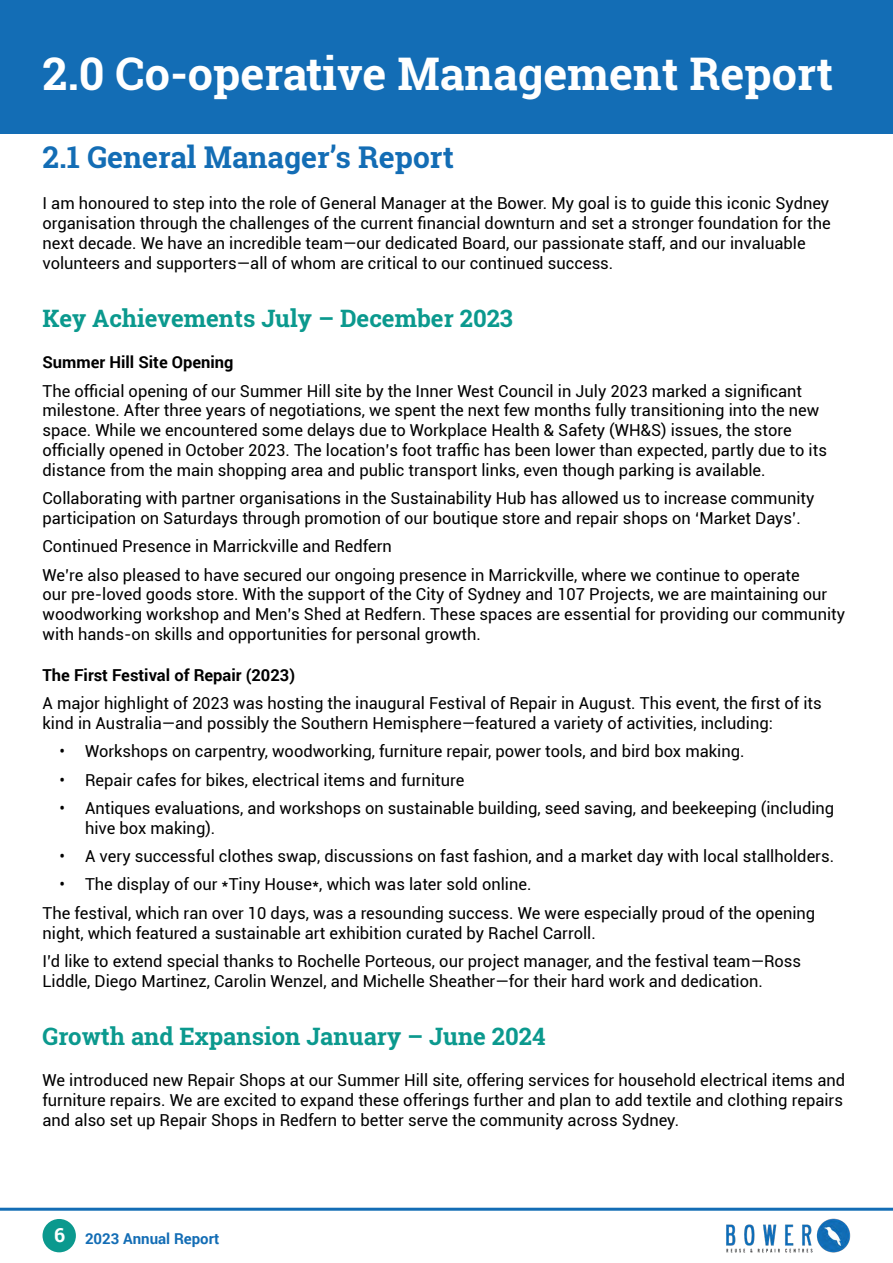
<style>
.page{position:relative;width:893px;height:1263px;background:#fff}
.page>*{position:absolute;margin:0;border:0;box-sizing:border-box;transform-origin:0 0}
.t1{font:700 45px "Roboto Slab";color:#fff}
.t2{font:700 30px "Roboto Slab";color:#136db5}
.t3{font:700 24px "Roboto Slab";color:#0b998e}
.t4{font:16.5px/19.8px "Roboto";color:#000}
.t5{font:700 16.5px "Roboto";color:#000}
.t6{font:700 15px "Roboto";color:#136db5}
.s1{font-size:19.5px;color:#fff}
</style>
<div class="page">
<div style="left:43px;top:1219px;width:33px;height:33px;background:#0b998e;border-radius:50%"></div>
<hr style="left:0;top:1208px;width:893px;height:3px;background:#136db5">
<img style="left:726px;top:1219px;width:124px;height:34px">
<div style="left:0;top:0;width:893px;height:134px;background:#136db5"></div>
<h1 class="t1" style="left:43px;top:43px;width:792px">2.0 Co-operative Management Report</h1>
<h2 class="t2" style="left:43px;top:137px;width:413px">2.1 General Manager’s Report</h2>
<p class="t4" style="left:43px;top:193px;width:790px">I am honoured to step into the role of General Manager at the Bower. My goal is to guide this iconic Sydney organisation through the challenges of the current financial downturn and set a stronger foundation for the next decade. We have an incredible team—our dedicated Board, our passionate staff, and our invaluable volunteers and supporters—all of whom are critical to our continued success.</p>
<h3 class="t3" style="left:43px;top:302px;width:472px">Key Achievements July – December 2023</h3>
<p class="t5" style="left:43px;top:351px;width:193px">Summer Hill Site Opening</p>
<p class="t4" style="left:43px;top:380px;width:786px">The official opening of our Summer Hill site by the Inner West Council in July 2023 marked a significant milestone. After three years of negotiations, we spent the next few months fully transitioning into the new space. While we encountered some delays due to Workplace Health &amp; Safety (WH&amp;S) issues, the store officially opened in October 2023. The location’s foot traffic has been lower than expected, partly due to its distance from the main shopping area and public transport links, even though parking is available.</p>
<p class="t4" style="left:43px;top:488px;width:773px">Collaborating with partner organisations in the Sustainability Hub has allowed us to increase community participation on Saturdays through promotion of our boutique store and repair shops on ‘Market Days’.</p>
<p class="t4" style="left:43px;top:532px;width:759px;line-height:28.3px">Continued Presence in Marrickville and Redfern<br>We’re also pleased to have secured our ongoing presence in Marrickville, where we continue to operate</p>
<p class="t4" style="left:43px;top:584px;width:804px">our pre-loved goods store. With the support of the City of Sydney and 107 Projects, we are maintaining our woodworking workshop and Men’s Shed at Redfern. These spaces are essential for providing our community with hands-on skills and opportunities for personal growth.</p>
<p class="t5" style="left:43px;top:663px;width:254px">The First Festival of Repair (2023)</p>
<p class="t4" style="left:43px;top:693px;width:781px">A major highlight of 2023 was hosting the inaugural Festival of Repair in August. This event, the first of its kind in Australia—and possibly the Southern Hemisphere—featured a variety of activities, including:</p>
<p class="t4" style="left:60px;top:741px;width:687px">• Workshops on carpentry, woodworking, furniture repair, power tools, and bird box making.</p>
<p class="t4" style="left:60px;top:769px;width:406px">• Repair cafes for bikes, electrical items and furniture</p>
<p class="t4" style="left:85px;top:798px;width:751px;text-indent:-26px">• Antiques evaluations, and workshops on sustainable building, seed saving, and beekeeping (including hive box making).</p>
<p class="t4" style="left:60px;top:846px;width:776px">• A very successful clothes swap, discussions on fast fashion, and a market day with local stallholders.</p>
<p class="t4" style="left:43px;top:870px;width:774px;line-height:28.3px;text-indent:17px">• The display of our *Tiny House*, which was later sold online.<br>The festival, which ran over 10 days, was a resounding success. We were especially proud of the opening</p>
<p class="t4" style="left:43px;top:918px;width:760px;line-height:28.3px">night, which featured a sustainable art exhibition curated by Rachel Carroll.<br>I’d like to extend special thanks to Rochelle Porteous, our project manager, and the festival team—Ross</p>
<p class="t4" style="left:43px;top:970px;width:722px">Liddle, Diego Martinez, Carolin Wenzel, and Michelle Sheather—for their hard work and dedication.</p>
<h3 class="t3" style="left:43px;top:1020px;width:505px">Growth and Expansion January – June 2024</h3>
<p class="t4" style="left:43px;top:1070px;width:804px">We introduced new Repair Shops at our Summer Hill site, offering services for household electrical items and furniture repairs. We are excited to expand these offerings further and plan to add textile and clothing repairs and also set up Repair Shops in Redfern to better serve the community across Sydney.</p>
<p class="t6" style="left:54px;top:1227px;width:167px"><span class="s1">6</span> 2023 Annual Report</p>
</div>
